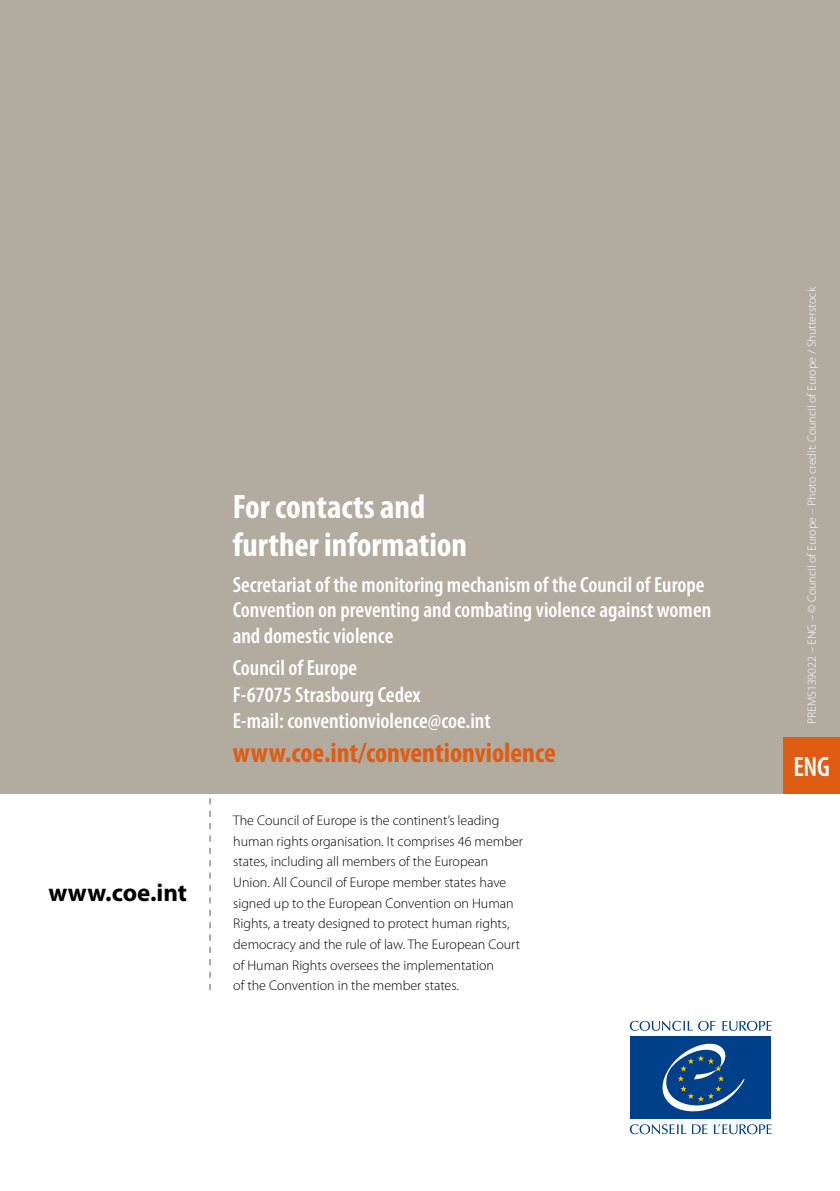
<style>
.page{position:relative;width:840px;height:1191px;background:#fff}
.page>*{position:absolute;margin:0;border:0;box-sizing:border-box;transform-origin:0 0}
.t1{font:700 condensed 34px/38px "Myriad Pro";color:#fff}
.t2{font:700 condensed 28px "Myriad Pro";color:#e05c13}
._08_2_Langues_FRA{font:600 condensed 28px "Myriad Pro";color:#fff}
.t3{font:700 25px "Myriad Pro";color:#000}
.t4{font:600 condensed 22px/25.6px "Myriad Pro";color:#fff}
._06_Texte_CE_ENG{font:300 14px/20.6px "Myriad Pro";color:#000}
._02_Tx_filet_JUSTIFI{font:300 12px "Myriad Pro";color:#fff}
</style>
<div class="page">
<div style="left:0;top:0;width:839px;height:794px;background:#b2ab9f"></div>
<svg style="left:722px;top:1020px;width:49px;height:10px"></svg>
<svg style="left:629px;top:1020px;width:86px;height:10px"></svg>
<svg style="left:713px;top:1124px;width:58px;height:10px"></svg>
<svg style="left:629px;top:1124px;width:78px;height:10px"></svg>
<div style="left:630px;top:1036px;width:140px;height:82px;background:#003f8a"></div>
<svg style="left:662px;top:1043px;width:82px;height:68px"></svg>
<svg style="left:209px;top:798px;width:1px;height:192px"></svg>
<div style="left:782px;top:737px;width:57px;height:57px;background:#e05c13"></div>
<p class="t3" style="left:48px;top:876px;width:140px">www.coe.int</p>
<p class="t1" style="left:232px;top:486px;width:236px">For contacts and further information</p>
<p class="t4" style="left:232px;top:571px;width:480px">Secretariat of the monitoring mechanism of the Council of Europe<br>Convention on preventing and combating violence against women and domestic violence</p>
<p class="t4" style="left:232px;top:654px;width:259px;line-height:26.4px">Council of Europe<br>F-67075 Strasbourg Cedex<br>E-mail: conventionviolence@coe.int</p>
<p class="t2" style="left:232px;top:735px;width:324px">www.coe.int/conventionviolence</p>
<p class="_06_Texte_CE_ENG" style="left:233px;top:810px;width:291px">The Council of Europe is the continent’s leading human rights organisation. It comprises 46 member states, including all members of the European Union. All Council of Europe member states have signed up to the European Convention on Human Rights, a treaty designed to protect human rights, democracy and the rule of law. The European Court of Human Rights oversees the implementation<br>of the Convention in the member states.</p>
<p class="_02_Tx_filet_JUSTIFI" style="left:804px;top:724px;width:438px;rotate:-90deg">PREMS139022 – ENG – © Council of Europe – Photo credit: Council of Europe / Shutterstock</p>
<p class="_08_2_Langues_FRA" style="left:792px;top:749px;width:38px">ENG</p>
</div>
